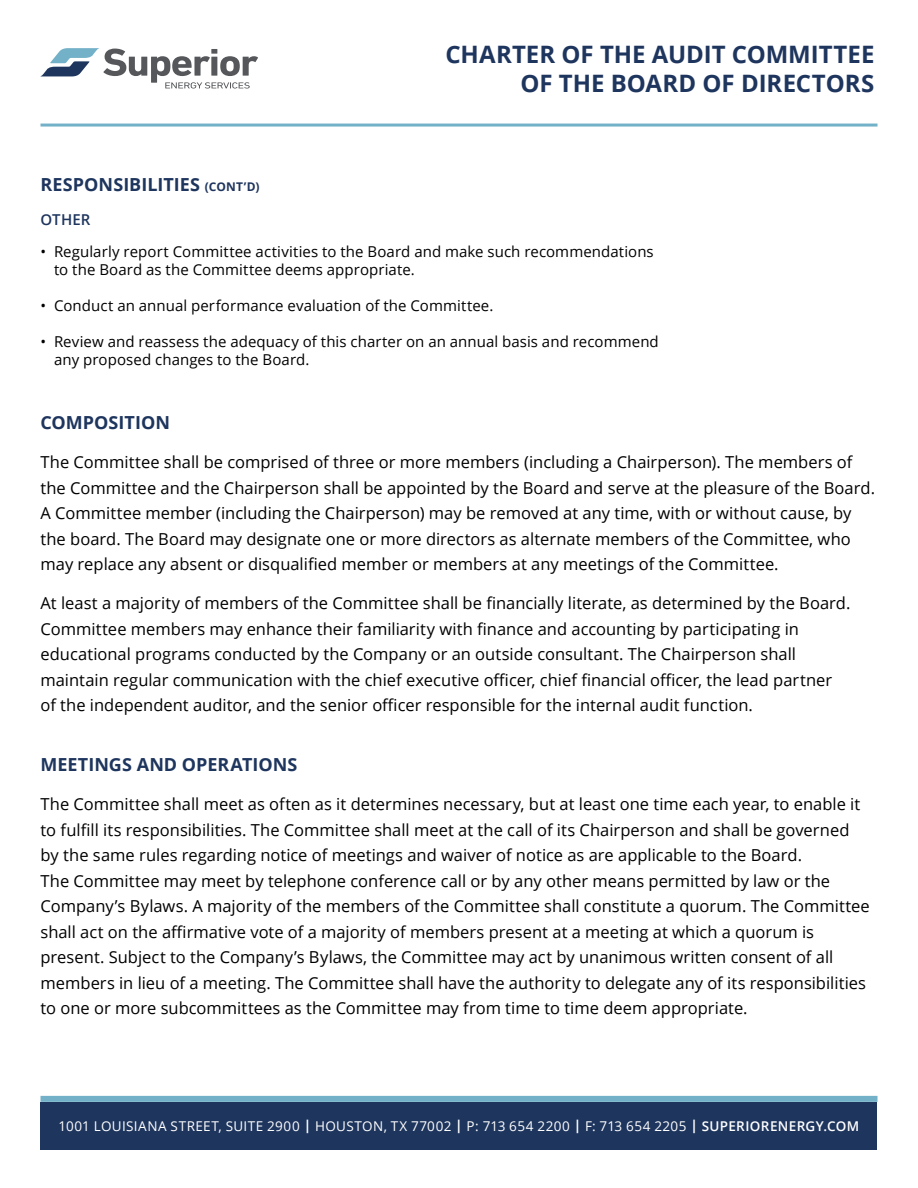
<style>
.page{position:relative;width:918px;height:1188px;background:#fff}
.page>*{position:absolute;margin:0;border:0;box-sizing:border-box;transform-origin:0 0}
.t1{font:700 24px/28.8px "Open Sans";letter-spacing:-.005em;color:#1e355e;text-align:right}
.t2{font:700 18px "Open Sans";letter-spacing:.005em;color:#1e355e}
.t3{font:16.5px/25.5px "Open Sans";color:#000}
.t4{font:15px/18px "Open Sans";letter-spacing:.005em;color:#000}
.t5{font:600 15px "Open Sans";letter-spacing:.005em;color:#1e355e}
.t6{font:13.5px "Open Sans";letter-spacing:.03em;color:#fff}
.s1{font-size:12px}
.s2{font-weight:700}
.s3{font-weight:600}
</style>
<div class="page">
<div style="left:40px;top:1102px;width:838px;height:47px;background:#1e355e"></div>
<svg style="left:40px;top:48px;width:218px;height:41px"></svg>
<hr style="left:40px;top:124px;width:838px;height:3px;background:#72b1c8">
<div style="left:40px;top:1096px;width:838px;height:6px;background:#72b1c8"></div>
<h1 class="t1" style="left:445px;top:39px;width:431px">CHARTER OF THE AUDIT COMMITTEE<br>OF THE BOARD OF DIRECTORS</h1>
<p class="t2" style="left:40px;top:172px;width:221px">RESPONSIBILITIES <span class="s1">(CONT’D)</span></p>
<p class="t5" style="left:40px;top:210px;width:51px">OTHER</p>
<p class="t4" style="left:54px;top:242px;width:601px;text-indent:-14px">• Regularly report Committee activities to the Board and make such recommendations to the Board as the Committee deems appropriate.</p>
<p class="t4" style="left:40px;top:296px;width:454px">• Conduct an annual performance evaluation of the Committee.</p>
<p class="t4" style="left:54px;top:332px;width:606px;text-indent:-14px">• Review and reassess the adequacy of this charter on an annual basis and recommend any proposed changes to the Board.</p>
<p class="t2" style="left:40px;top:410px;width:131px">COMPOSITION</p>
<p class="t3" style="left:40px;top:449px;width:836px">The Committee shall be comprised of three or more members (including a Chairperson). The members of the Committee and the Chairperson shall be appointed by the Board and serve at the pleasure of the Board.<br>A Committee member (including the Chairperson) may be removed at any time, with or without cause, by the board. The Board may designate one or more directors as alternate members of the Committee, who may replace any absent or disqualified member or members at any meetings of the Committee.</p>
<p class="t3" style="left:40px;top:590px;width:812px">At least a majority of members of the Committee shall be financially literate, as determined by the Board.<br>Committee members may enhance their familiarity with finance and accounting by participating in educational programs conducted by the Company or an outside consultant. The Chairperson shall maintain regular communication with the chief executive officer, chief financial officer, the lead partner of the independent auditor, and the senior officer responsible for the internal audit function.</p>
<p class="t2" style="left:40px;top:752px;width:259px">MEETINGS AND OPERATIONS</p>
<p class="t3" style="left:40px;top:791px;width:831px">The Committee shall meet as often as it determines necessary, but at least one time each year, to enable it to fulfill its responsibilities. The Committee shall meet at the call of its Chairperson and shall be governed by the same rules regarding notice of meetings and waiver of notice as are applicable to the Board.<br>The Committee may meet by telephone conference call or by any other means permitted by law or the Company’s Bylaws. A majority of the members of the Committee shall constitute a quorum. The Committee shall act on the affirmative vote of a majority of members present at a meeting at which a quorum is present. Subject to the Company’s Bylaws, the Committee may act by unanimous written consent of all members in lieu of a meeting. The Committee shall have the authority to delegate any of its responsibilities to one or more subcommittees as the Committee may from time to time deem appropriate.</p>
<p class="t6" style="left:59px;top:1117px;width:802px">1001 LOUISIANA STREET, SUITE 2900 <span class="s2">|</span> HOUSTON, TX 77002 <span class="s2">|</span> P: 713 654 2200 <span class="s2">|</span> F: 713 654 2205 <span class="s2">|</span> <span class="s3">SUPERIORENERGY.COM</span></p>
</div>
